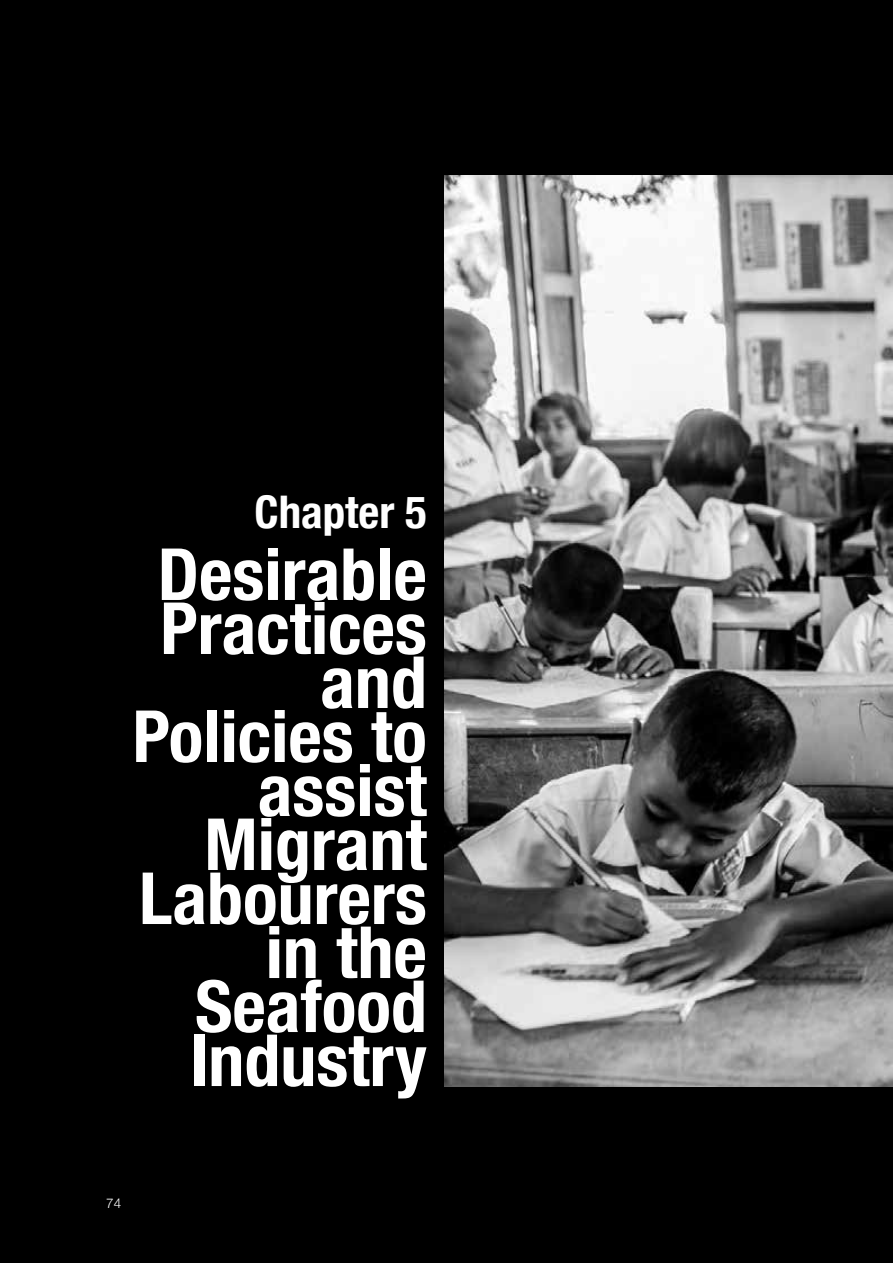
<style>
.page{position:relative;width:893px;height:1263px;background:#000}
.page>*{position:absolute;margin:0;border:0;box-sizing:border-box;transform-origin:0 0}
.t1{font:700 condensed 72px/54px "Helvetica Neue";color:#fff;text-align:right}
.t2{font:700 condensed 45px "Helvetica Neue";color:#fff}
.t3{font:300 13.5px "Helvetica Neue";color:#fff}
</style>
<div class="page">
<img style="left:445px;top:176px;width:448px;height:910px">
<p class="t2" style="left:254px;top:485px;width:174px">Chapter 5</p>
<p class="t1" style="left:133px;top:546px;width:296px">Desirable<br>Practices and<br>Policies to assist<br>Migrant<br>Labourers in the<br>Seafood<br>Industry</p>
<p class="t3" style="left:106px;top:1195px;width:17px">74</p>
</div>
